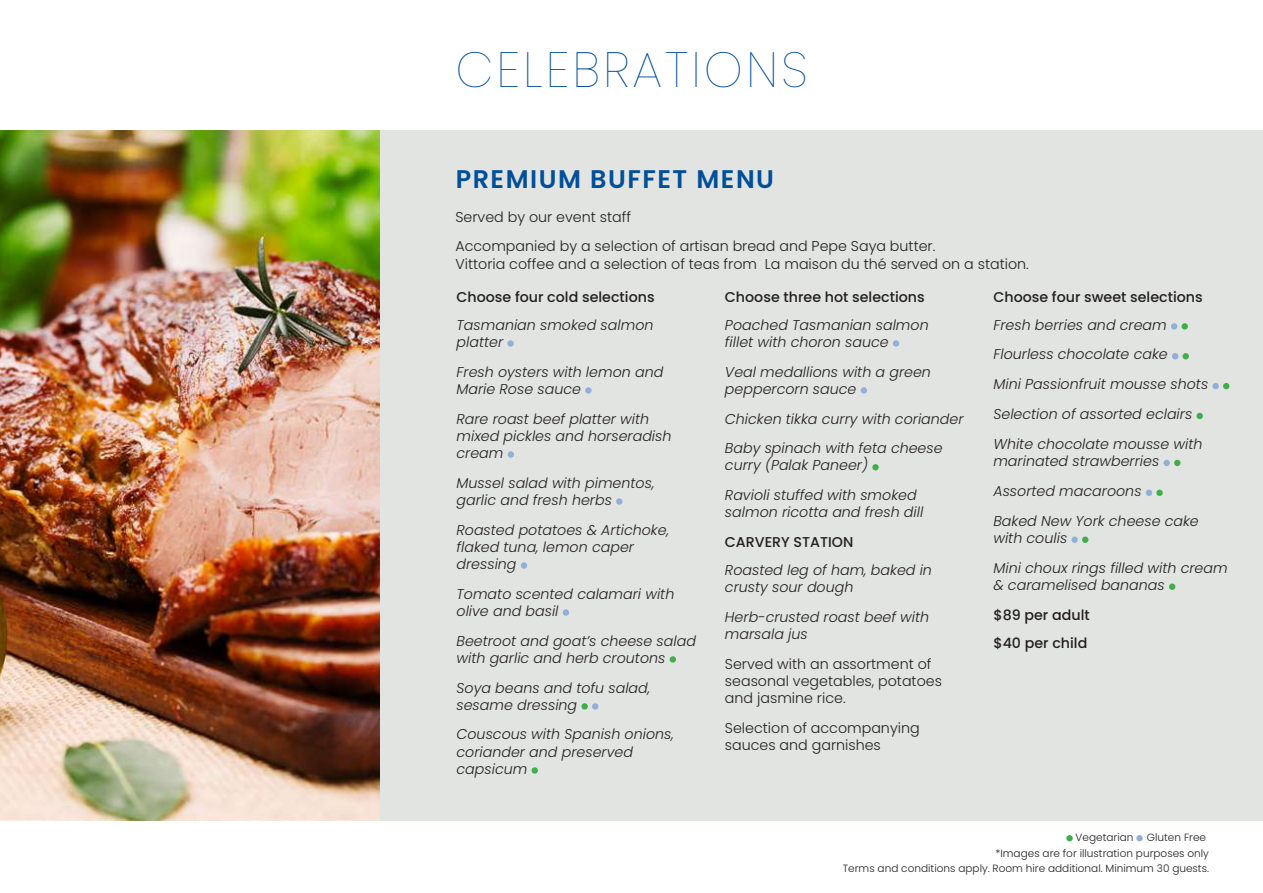
<style>
.page{position:relative;width:1263px;height:893px;background:#fff}
.page>*{position:absolute;margin:0;border:0;box-sizing:border-box;transform-origin:0 0}
.t1{font:100 49.5px "Poppins";letter-spacing:.06em;color:#014e99}
.t2{font:600 25.5px "Poppins";letter-spacing:.06em;color:#014e99}
.t3{font:italic 300 14.25px/17.1px "Poppins";color:#231f20}
.t4{font:300 14.25px/17.1px "Poppins";color:#231f20}
.t5{font:500 14.25px/27.8px "Poppins";color:#231f20}
.t6{font:300 10.5px/14.7px "Poppins";color:#231f20;text-align:right}
</style>
<div class="page">
<div style="left:379px;top:130px;width:884px;height:691px;background:#e2e4e2"></div>
<img style="left:0;top:130px;width:379px;height:691px">
<div style="left:507px;top:340px;width:7px;height:7px;background:#91afd7;border-radius:50%"></div>
<div style="left:585px;top:387px;width:7px;height:7px;background:#91afd7;border-radius:50%"></div>
<div style="left:508px;top:451px;width:6px;height:7px;background:#91afd7;border-radius:50%"></div>
<div style="left:616px;top:498px;width:6px;height:7px;background:#91afd7;border-radius:50%"></div>
<div style="left:521px;top:562px;width:6px;height:7px;background:#91afd7;border-radius:50%"></div>
<div style="left:563px;top:609px;width:6px;height:7px;background:#91afd7;border-radius:50%"></div>
<div style="left:670px;top:656px;width:6px;height:7px;background:#40ae49;border-radius:50%"></div>
<div style="left:581px;top:703px;width:7px;height:7px;background:#40ae49;border-radius:50%"></div>
<div style="left:592px;top:703px;width:6px;height:7px;background:#91afd7;border-radius:50%"></div>
<div style="left:531px;top:767px;width:7px;height:7px;background:#40ae49;border-radius:50%"></div>
<div style="left:893px;top:340px;width:6px;height:7px;background:#91afd7;border-radius:50%"></div>
<div style="left:861px;top:387px;width:6px;height:7px;background:#91afd7;border-radius:50%"></div>
<div style="left:872px;top:464px;width:7px;height:6px;background:#40ae49;border-radius:50%"></div>
<div style="left:1171px;top:323px;width:6px;height:7px;background:#91afd7;border-radius:50%"></div>
<div style="left:1181px;top:323px;width:7px;height:7px;background:#40ae49;border-radius:50%"></div>
<svg style="left:1172px;top:353px;width:6px;height:6px"></svg>
<div style="left:1182px;top:353px;width:7px;height:6px;background:#40ae49;border-radius:50%"></div>
<div style="left:1212px;top:383px;width:7px;height:6px;background:#91afd7;border-radius:50%"></div>
<svg style="left:1223px;top:383px;width:6px;height:6px"></svg>
<div style="left:1196px;top:413px;width:7px;height:6px;background:#40ae49;border-radius:50%"></div>
<div style="left:1163px;top:460px;width:7px;height:6px;background:#91afd7;border-radius:50%"></div>
<svg style="left:1174px;top:460px;width:6px;height:6px"></svg>
<svg style="left:1146px;top:490px;width:6px;height:6px"></svg>
<div style="left:1156px;top:490px;width:7px;height:6px;background:#40ae49;border-radius:50%"></div>
<div style="left:1071px;top:537px;width:7px;height:6px;background:#91afd7;border-radius:50%"></div>
<svg style="left:1082px;top:537px;width:6px;height:6px"></svg>
<div style="left:1169px;top:583px;width:6px;height:7px;background:#40ae49;border-radius:50%"></div>
<div style="left:1066px;top:835px;width:7px;height:6px;background:#40ae49;border-radius:50%"></div>
<div style="left:1136px;top:835px;width:7px;height:6px;background:#91afd7;border-radius:50%"></div>
<h1 class="t1" style="left:455px;top:41px;width:354px">CELEBRATIONS</h1>
<h2 class="t2" style="left:456px;top:165px;width:320px">PREMIUM BUFFET MENU</h2>
<p class="t4" style="left:455px;top:202px;width:481px;line-height:29.8px">Served by our event staff<br>Accompanied by a selection of artisan bread and Pepe Saya butter.</p>
<p class="t4" style="left:455px;top:255px;width:575px">Vittoria coffee and a selection of teas from La maison du thé served on a station.</p>
<p class="t5" style="left:456px;top:283px;width:200px">Choose four cold selections</p>
<p class="t3" style="left:456px;top:316px;width:198px">Tasmanian smoked salmon platter</p>
<p class="t3" style="left:456px;top:363px;width:208px">Fresh oysters with lemon and<br>Marie Rose sauce</p>
<p class="t3" style="left:456px;top:410px;width:216px">Rare roast beef platter with mixed pickles and horseradish cream</p>
<p class="t3" style="left:456px;top:474px;width:199px">Mussel salad with pimentos, garlic and fresh herbs</p>
<p class="t3" style="left:456px;top:521px;width:214px">Roasted potatoes &amp; Artichoke, flaked tuna, lemon caper dressing</p>
<p class="t3" style="left:456px;top:585px;width:219px">Tomato scented calamari with olive and basil</p>
<p class="t3" style="left:456px;top:632px;width:241px">Beetroot and goat’s cheese salad with garlic and herb croutons</p>
<p class="t3" style="left:456px;top:679px;width:195px">Soya beans and tofu salad, sesame dressing</p>
<p class="t3" style="left:456px;top:726px;width:219px">Couscous with Spanish onions, coriander and preserved capsicum</p>
<p class="t5" style="left:725px;top:283px;width:201px">Choose three hot selections</p>
<p class="t3" style="left:725px;top:316px;width:205px">Poached Tasmanian salmon fillet with choron sauce</p>
<p class="t3" style="left:725px;top:363px;width:207px">Veal medallions with a green peppercorn sauce</p>
<p class="t3" style="left:725px;top:404px;width:240px;line-height:29.8px">Chicken tikka curry with coriander<br>Baby spinach with feta cheese</p>
<p class="t3" style="left:725px;top:451px;width:193px;line-height:29.8px">curry (Palak Paneer)<br>Ravioli stuffed with smoked</p>
<p class="t3" style="left:725px;top:504px;width:200px">salmon ricotta and fresh dill</p>
<p class="t5" style="left:725px;top:528px;width:130px">CARVERY STATION</p>
<p class="t3" style="left:725px;top:562px;width:209px">Roasted leg of ham, baked in crusty sour dough</p>
<p class="t3" style="left:725px;top:608px;width:206px">Herb-crusted roast beef with marsala jus</p>
<p class="t4" style="left:725px;top:655px;width:218px">Served with an assortment of seasonal vegetables, potatoes and jasmine rice.</p>
<p class="t4" style="left:725px;top:719px;width:196px">Selection of accompanying sauces and garnishes</p>
<p class="t5" style="left:993px;top:283px;width:211px">Choose four sweet selections</p>
<p class="t3" style="left:993px;top:310px;width:216px;line-height:29.8px">Fresh berries and cream<br>Flourless chocolate cake<br>Mini Passionfruit mousse shots<br>Selection of assorted eclairs<br>White chocolate mousse with</p>
<p class="t3" style="left:993px;top:446px;width:207px;line-height:29.8px">marinated strawberries<br>Assorted macaroons<br>Baked New York cheese cake</p>
<p class="t3" style="left:993px;top:523px;width:236px;line-height:29.8px">with coulis<br>Mini choux rings filled with cream</p>
<p class="t3" style="left:993px;top:576px;width:173px">&amp; caramelised bananas</p>
<p class="t5" style="left:993px;top:601px;width:98px">$89 per adult $40 per child</p>
<p class="t6" style="left:1076px;top:830px;width:59px">Vegetarian</p>
<p class="t6" style="left:1147px;top:830px;width:61px">Gluten Free</p>
<p class="t6" style="left:843px;top:846px;width:368px">*Images are for illustration purposes only<br>Terms and conditions apply. Room hire additional. Minimum 30 guests.</p>
</div>
